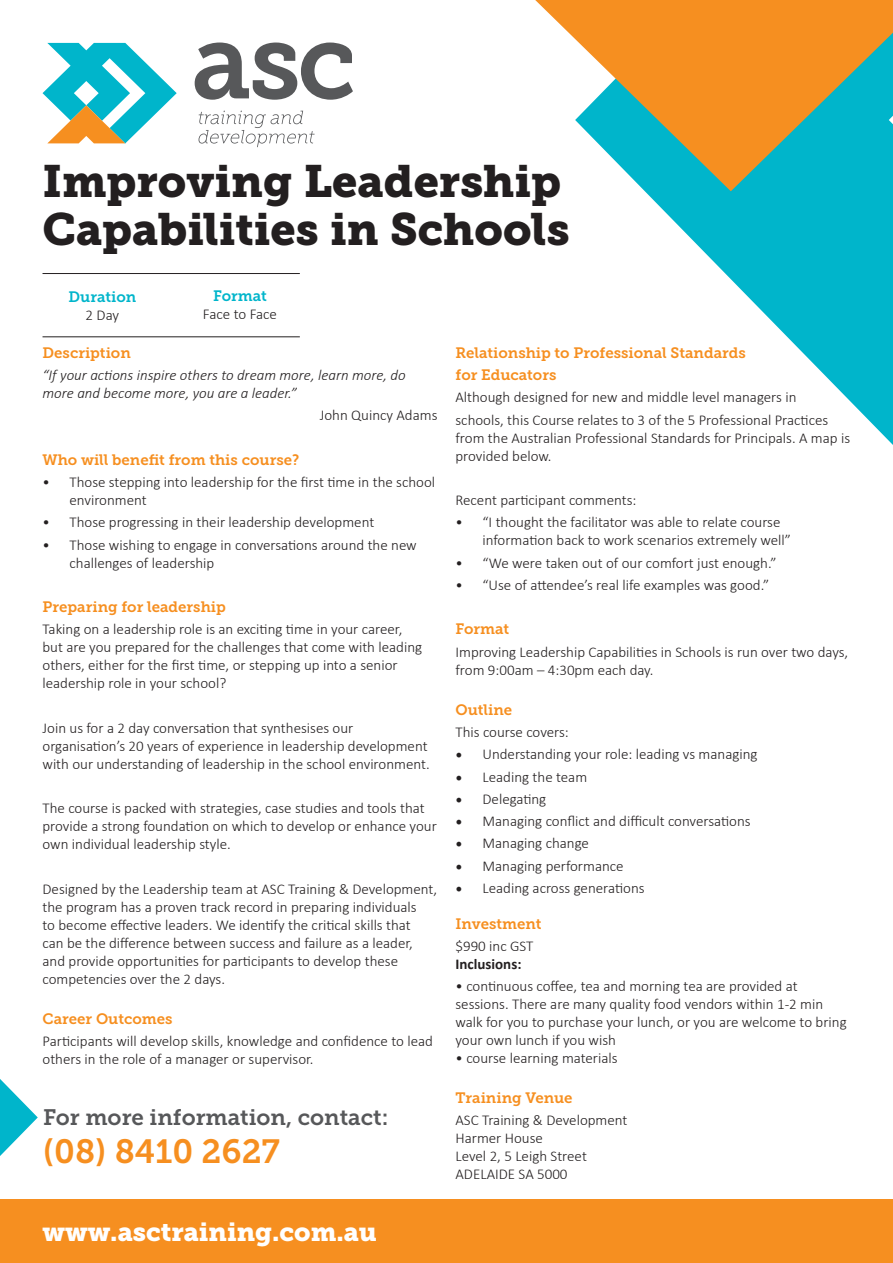
<style>
.page{position:relative;width:893px;height:1263px;background:#fff}
.page>*{position:absolute;margin:0;border:0;box-sizing:border-box;transform-origin:0 0}
.t1{font:45px/48px "Museo Slab 900";color:#231f20}
.t2{font:33.45px "Museo Slab 700";color:#f68f20}
.t3{font:25.95px "Museo Slab 900";color:#fff}
.t4{font:22.35px "Museo Slab 700";color:#57585a}
.t5{font:300 15px/18px "Calibri";color:#231f20}
.t6{font:15px "Museo Slab 700";color:#f68f20}
.t7{font:italic 300 15px/18px "Calibri";color:#231f20}
.t8{font:15px "Museo Slab 700";color:#00b5cb}
.t9{font:700 15px "Calibri";color:#231f20}
.s1{font-family:"Minion Pro";font-weight:400;font-size:18px}
</style>
<div class="page">
<svg style="left:644px;top:191px;width:249px;height:254px"></svg>
<svg style="left:535px;top:0;width:358px;height:191px;fill:#f68f20"></svg>
<svg style="left:199px;top:111px;width:116px;height:36px"></svg>
<svg style="left:195px;top:43px;width:158px;height:57px"></svg>
<svg style="left:43px;top:43px;width:134px;height:100px"></svg>
<div style="left:0;top:1199px;width:893px;height:64px;background:#f68f20"></div>
<hr style="left:43px;top:273px;width:257px;height:1px;background:#231f20">
<hr style="left:43px;top:337px;width:257px;height:1px;background:#231f20">
<svg style="left:0;top:1079px;width:38px;height:77px"></svg>
<p class="t1" style="left:43px;top:158px;width:529px">Improving Leadership<br>Capabilities in Schools</p>
<p class="t8" style="left:68px;top:289px;width:69px">Duration</p>
<p class="t5" style="left:86px;top:306px;width:35px">2 Day</p>
<p class="t8" style="left:213px;top:288px;width:55px">Format</p>
<p class="t5" style="left:203px;top:305px;width:76px">Face to Face</p>
<p class="t6" style="left:43px;top:344px;width:90px">Description</p>
<p class="t7" style="left:43px;top:366px;width:365px">“If your actions inspire others to dream more, learn more, do more and become more, you are a leader.”</p>
<p class="t5" style="left:320px;top:406px;width:119px">John Quincy Adams</p>
<p class="t6" style="left:43px;top:451px;width:258px">Who will benefit from this course?</p>
<p class="t5" style="left:70px;top:473px;width:367px;text-indent:-27px">• Those stepping into leadership for the first time in the school environment</p>
<p class="t5" style="left:43px;top:513px;width:333px">• Those progressing in their leadership development</p>
<p class="t5" style="left:70px;top:535px;width:349px;text-indent:-27px">• Those wishing to engage in conversations around the new challenges of leadership</p>
<p class="t6" style="left:43px;top:598px;width:185px">Preparing for leadership</p>
<p class="t5" style="left:43px;top:620px;width:381px">Taking on a leadership role is an exciting time in your career, but are you prepared for the challenges that come with leading others, either for the first time, or stepping up into a senior leadership role in your school?</p>
<p class="t5" style="left:43px;top:719px;width:389px">Join us for a 2 day conversation that synthesises our organisation’s 20 years of experience in leadership development with our understanding of leadership in the school environment.</p>
<p class="t5" style="left:43px;top:799px;width:396px">The course is packed with strategies, case studies and tools that provide a strong foundation on which to develop or enhance your own individual leadership style.</p>
<p class="t5" style="left:43px;top:880px;width:396px">Designed by the Leadership team at ASC Training &amp; Development, the program has a proven track record in preparing individuals<br>to become effective leaders. We identify the critical skills that<br>can be the difference between success and failure as a leader, and provide opportunities for participants to develop these competencies over the 2 days.</p>
<p class="t6" style="left:43px;top:1010px;width:132px">Career Outcomes</p>
<p class="t5" style="left:43px;top:1032px;width:392px">Participants will develop skills, knowledge and confidence to lead others in the role of a manager or supervisor.</p>
<p class="t4" style="left:43px;top:1104px;width:347px">For more information, contact:</p>
<p class="t2" style="left:43px;top:1132px;width:238px">(08) 8410 2627</p>
<h3 class="t3" style="left:43px;top:1216px;width:336px">www.asctraining.com.au</h3>
<p class="t6" style="left:455px;top:344px;width:292px">Relationship to Professional Standards</p>
<p class="t6" style="left:455px;top:366px;width:102px">for Educators</p>
<p class="t5" style="left:455px;top:388px;width:342px">Although designed for new and middle level managers in</p>
<p class="t5" style="left:455px;top:410px;width:396px">schools, this Course relates to 3 of the 5 Professional Practices from the Australian Professional Standards for Principals. A map is provided below.</p>
<p class="t5" style="left:455px;top:491px;width:183px">Recent participant comments:</p>
<p class="t5" style="left:482px;top:513px;width:310px;text-indent:-27px">• “I thought the facilitator was able to relate course information back to work scenarios extremely well”</p>
<p class="t5" style="left:455px;top:553px;width:323px">• “We were taken out of our comfort just enough.”</p>
<p class="t5" style="left:455px;top:576px;width:315px">• “Use of attendee’s real life examples was good.”</p>
<p class="t6" style="left:455px;top:621px;width:55px">Format</p>
<p class="t5" style="left:455px;top:642px;width:394px">Improving Leadership Capabilities in Schools is run over two days, from 9:00am – 4:30pm each day.</p>
<p class="t6" style="left:455px;top:701px;width:58px">Outline</p>
<p class="t5" style="left:455px;top:723px;width:115px">This course covers:</p>
<p class="t5" style="left:455px;top:745px;width:304px"><span class="s1">•</span> Understanding your role: leading vs managing</p>
<p class="t5" style="left:455px;top:767px;width:133px"><span class="s1">•</span> Leading the team</p>
<p class="t5" style="left:455px;top:790px;width:92px"><span class="s1">•</span> Delegating</p>
<p class="t5" style="left:455px;top:812px;width:297px"><span class="s1">•</span> Managing conflict and difficult conversations</p>
<p class="t5" style="left:455px;top:834px;width:135px"><span class="s1">•</span> Managing change</p>
<p class="t5" style="left:455px;top:856px;width:170px"><span class="s1">•</span> Managing performance</p>
<p class="t5" style="left:455px;top:879px;width:191px"><span class="s1">•</span> Leading across generations</p>
<p class="t6" style="left:455px;top:915px;width:88px">Investment</p>
<p class="t5" style="left:455px;top:937px;width:80px">$990 inc GST</p>
<p class="t9" style="left:455px;top:955px;width:67px">Inclusions:</p>
<p class="t5" style="left:455px;top:977px;width:393px">• continuous coffee, tea and morning tea are provided at sessions. There are many quality food vendors within 1-2 min walk for you to purchase your lunch, or you are welcome to bring your own lunch if you wish</p>
<p class="t5" style="left:455px;top:1049px;width:164px">• course learning materials</p>
<p class="t6" style="left:455px;top:1089px;width:119px">Training Venue</p>
<p class="t5" style="left:455px;top:1111px;width:173px">ASC Training &amp; Development</p>
<p class="t5" style="left:455px;top:1129px;width:89px">Harmer House</p>
<p class="t5" style="left:455px;top:1147px;width:133px">Level 2, 5 Leigh Street</p>
<p class="t5" style="left:455px;top:1165px;width:114px">ADELAIDE SA 5000</p>
</div>
